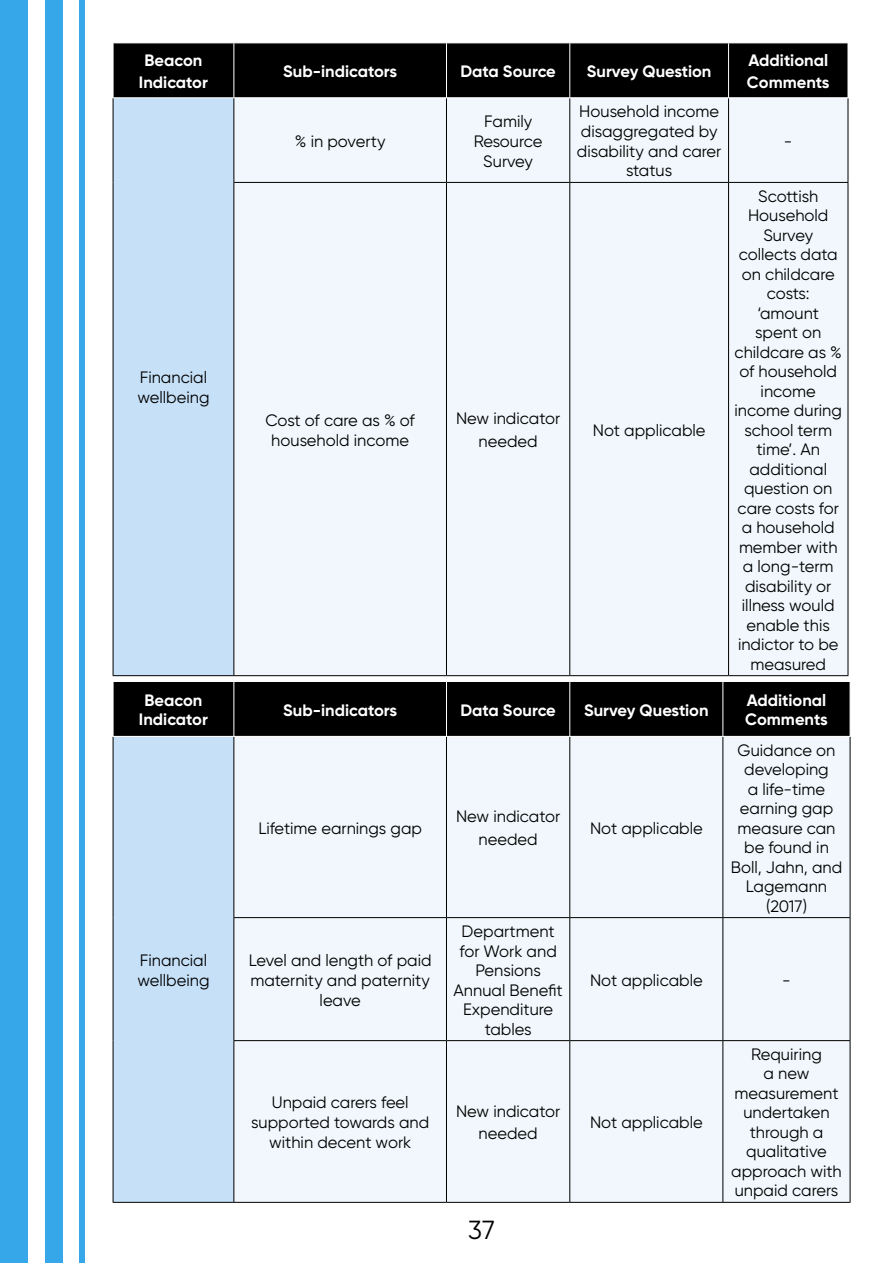
<style>
.page{position:relative;width:893px;height:1263px;background:#fff}
.page>*{position:absolute;margin:0;border:0;box-sizing:border-box;transform-origin:0 0}
.t1{font:26.1px "Gilroy";color:#000}
.t2{font:16.5px/19.5px "Gilroy";color:#000;text-align:center}
.t3{font:700 16.5px/22.5px "Gilroy";color:#fff;text-align:center}
</style>
<div class="page">
<div style="left:0;top:0;width:28px;height:1263px;background:#36a7e9"></div>
<div style="left:80px;top:0;width:5px;height:1263px;background:#36a7e9"></div>
<div style="left:45px;top:0;width:18px;height:1263px;background:#36a7e9"></div>
<div style="left:114px;top:44px;width:734px;height:53px;background:#000"></div>
<div style="left:113px;top:98px;width:121px;height:578px;background:#c6e0f7"></div>
<div style="left:234px;top:98px;width:614px;height:577px;background:#f1f7fc"></div>
<hr style="left:113px;top:98px;width:1px;height:84px;background:#000">
<hr style="left:233px;top:98px;width:1px;height:84px;background:#000">
<hr style="left:446px;top:98px;width:1px;height:84px;background:#000">
<hr style="left:569px;top:98px;width:1px;height:84px;background:#000">
<hr style="left:728px;top:98px;width:1px;height:84px;background:#000">
<hr style="left:848px;top:98px;width:1px;height:84px;background:#000">
<hr style="left:113px;top:182px;width:1px;height:493px;background:#000">
<hr style="left:233px;top:183px;width:1px;height:492px;background:#000">
<hr style="left:446px;top:183px;width:1px;height:492px;background:#000">
<hr style="left:569px;top:183px;width:1px;height:492px;background:#000">
<hr style="left:728px;top:183px;width:1px;height:492px;background:#000">
<hr style="left:848px;top:183px;width:1px;height:492px;background:#000">
<hr style="left:233px;top:182px;width:213px;height:1px;background:#000">
<hr style="left:446px;top:182px;width:124px;height:1px;background:#000">
<hr style="left:570px;top:182px;width:159px;height:1px;background:#000">
<hr style="left:729px;top:182px;width:119px;height:1px;background:#000">
<hr style="left:113px;top:675px;width:121px;height:1px;background:#000">
<hr style="left:234px;top:675px;width:212px;height:1px;background:#000">
<hr style="left:446px;top:675px;width:124px;height:1px;background:#000">
<hr style="left:570px;top:675px;width:159px;height:1px;background:#000">
<hr style="left:729px;top:675px;width:119px;height:1px;background:#000">
<hr style="left:233px;top:43px;width:1px;height:54px;background:#fff">
<hr style="left:446px;top:43px;width:1px;height:54px;background:#fff">
<hr style="left:569px;top:43px;width:1px;height:54px;background:#fff">
<hr style="left:728px;top:43px;width:1px;height:54px;background:#fff">
<div style="left:114px;top:682px;width:736px;height:54px;background:#000"></div>
<div style="left:113px;top:736px;width:121px;height:466px;background:#c6e0f7"></div>
<div style="left:234px;top:737px;width:616px;height:465px;background:#f1f7fc"></div>
<hr style="left:113px;top:737px;width:1px;height:180px;background:#000">
<hr style="left:233px;top:737px;width:1px;height:180px;background:#000">
<hr style="left:446px;top:737px;width:1px;height:180px;background:#000">
<hr style="left:569px;top:737px;width:1px;height:180px;background:#000">
<hr style="left:722px;top:737px;width:1px;height:180px;background:#000">
<hr style="left:850px;top:737px;width:1px;height:180px;background:#000">
<hr style="left:113px;top:917px;width:1px;height:123px;background:#000">
<hr style="left:233px;top:918px;width:1px;height:122px;background:#000">
<hr style="left:446px;top:918px;width:1px;height:122px;background:#000">
<hr style="left:569px;top:918px;width:1px;height:122px;background:#000">
<hr style="left:722px;top:918px;width:1px;height:122px;background:#000">
<hr style="left:850px;top:918px;width:1px;height:122px;background:#000">
<hr style="left:113px;top:1040px;width:1px;height:162px;background:#000">
<hr style="left:233px;top:1041px;width:1px;height:161px;background:#000">
<hr style="left:446px;top:1041px;width:1px;height:161px;background:#000">
<hr style="left:569px;top:1041px;width:1px;height:161px;background:#000">
<hr style="left:722px;top:1041px;width:1px;height:161px;background:#000">
<hr style="left:850px;top:1041px;width:1px;height:161px;background:#000">
<hr style="left:233px;top:917px;width:213px;height:1px;background:#000">
<hr style="left:446px;top:917px;width:124px;height:1px;background:#000">
<hr style="left:570px;top:917px;width:153px;height:1px;background:#000">
<hr style="left:723px;top:917px;width:127px;height:1px;background:#000">
<hr style="left:233px;top:1040px;width:213px;height:1px;background:#000">
<hr style="left:446px;top:1040px;width:124px;height:1px;background:#000">
<hr style="left:570px;top:1040px;width:153px;height:1px;background:#000">
<hr style="left:723px;top:1040px;width:127px;height:1px;background:#000">
<hr style="left:113px;top:1202px;width:121px;height:1px;background:#000">
<hr style="left:234px;top:1202px;width:212px;height:1px;background:#000">
<hr style="left:446px;top:1202px;width:124px;height:1px;background:#000">
<hr style="left:570px;top:1202px;width:153px;height:1px;background:#000">
<hr style="left:723px;top:1202px;width:127px;height:1px;background:#000">
<hr style="left:233px;top:682px;width:1px;height:54px;background:#fff">
<hr style="left:446px;top:682px;width:1px;height:54px;background:#fff">
<hr style="left:569px;top:682px;width:1px;height:54px;background:#fff">
<hr style="left:722px;top:682px;width:1px;height:54px;background:#fff">
<hr style="left:113px;top:736px;width:121px;height:1px;background:#fff">
<p class="t3" style="left:139px;top:49px;width:70px">Beacon<br>Indicator</p>
<p class="t3" style="left:283px;top:60px;width:115px">Sub-indicators</p>
<p class="t3" style="left:460px;top:60px;width:97px">Data Source</p>
<p class="t3" style="left:587px;top:60px;width:126px">Survey Question</p>
<p class="t3" style="left:747px;top:49px;width:84px;text-align:left">Additional<br>Comments</p>
<p class="t2" style="left:137px;top:368px;width:74px;text-align:left">Financial wellbeing</p>
<p class="t2" style="left:295px;top:131px;width:92px">% in poverty</p>
<p class="t2" style="left:474px;top:111px;width:70px">Family<br>Resource<br>Survey</p>
<p class="t2" style="left:577px;top:101px;width:146px">Household income disaggregated by disability and carer status</p>
<p class="t2" style="left:265px;top:410px;width:151px">Cost of care as % of household income</p>
<p class="t2" style="left:456px;top:407px;width:106px;line-height:22.5px">New indicator needed</p>
<p class="t2" style="left:593px;top:420px;width:114px">Not applicable</p>
<p class="t2" style="left:784px;top:131px;width:10px">-</p>
<p class="t2" style="left:735px;top:186px;width:109px">Scottish<br>Household<br>Survey collects data on childcare costs: ‘amount spent on childcare as % of household income income during school term time’. An additional question on care costs for a household member with a long-term disability or illness would enable this indictor to be measured</p>
<p class="t3" style="left:139px;top:690px;width:70px;line-height:19.8px">Beacon<br>Indicator</p>
<p class="t3" style="left:283px;top:698px;width:115px">Sub-indicators</p>
<p class="t3" style="left:460px;top:698px;width:97px">Data Source</p>
<p class="t3" style="left:584px;top:698px;width:126px">Survey Question</p>
<p class="t3" style="left:745px;top:690px;width:84px;line-height:19.8px;text-align:left">Additional<br>Comments</p>
<p class="t2" style="left:137px;top:950px;width:74px;text-align:left">Financial wellbeing</p>
<p class="t2" style="left:258px;top:818px;width:165px">Lifetime earnings gap</p>
<p class="t2" style="left:456px;top:805px;width:106px;line-height:22.5px">New indicator needed</p>
<p class="t2" style="left:590px;top:818px;width:114px">Not applicable</p>
<p class="t2" style="left:731px;top:740px;width:113px">Guidance on developing<br>a life-time earning gap measure can be found in<br>Boll, Jahn, and<br>Lagemann (2017)</p>
<p class="t2" style="left:249px;top:950px;width:184px">Level and length of paid maternity and paternity leave</p>
<p class="t2" style="left:454px;top:921px;width:111px">Department for Work and<br>Pensions<br>Annual Benefit<br>Expenditure tables</p>
<p class="t2" style="left:590px;top:970px;width:114px">Not applicable</p>
<p class="t2" style="left:782px;top:970px;width:10px">-</p>
<p class="t2" style="left:251px;top:1092px;width:180px">Unpaid carers feel supported towards and within decent work</p>
<p class="t2" style="left:456px;top:1100px;width:106px;line-height:22.5px">New indicator needed</p>
<p class="t2" style="left:590px;top:1112px;width:114px">Not applicable</p>
<h1 class="t1" style="left:468px;top:1213px;width:28px">37</h1>
<p class="t2" style="left:731px;top:1044px;width:112px">Requiring<br>a new measurement undertaken through a qualitative approach with unpaid carers</p>
</div>
